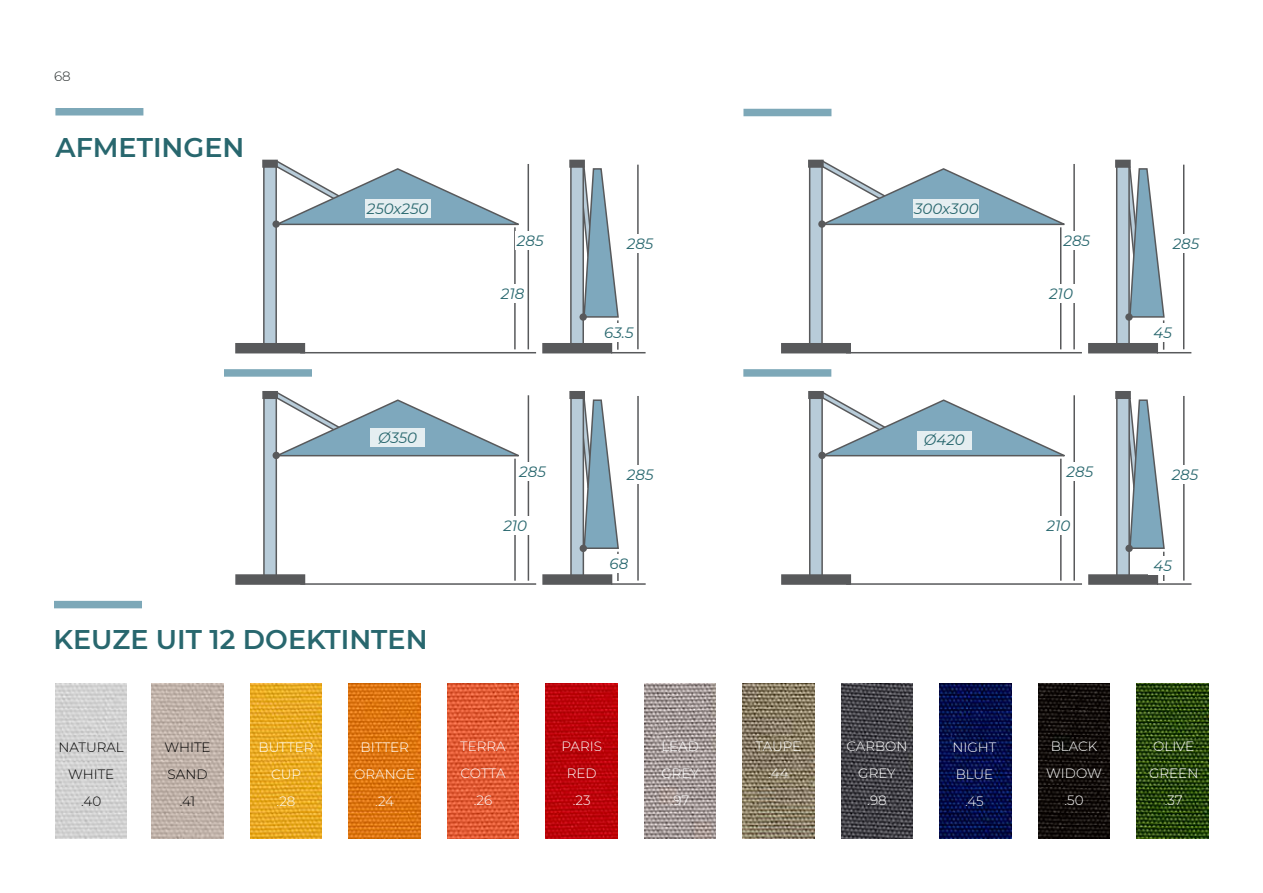
<style>
.page{position:relative;width:1263px;height:893px;background:#fff}
.page>*{position:absolute;margin:0;border:0;box-sizing:border-box;transform-origin:0 0}
.t1{font:600 27px "Montserrat";color:#28676e}
.t2{font:italic 15px "Montserrat";color:#28676e}
.t3{font:300 13.5px/27px "Montserrat";color:#fff;text-align:center}
.t4{font:300 13.5px/27px "Montserrat";color:#000;text-align:center}
.t5{font:300 13.5px "Montserrat";color:#262c2c}
</style>
<div class="page">
<div style="left:54px;top:601px;width:88px;height:7px;background:#7da8b8"></div>
<img style="left:55px;top:684px;width:72px;height:155px">
<img style="left:152px;top:684px;width:71px;height:155px">
<img style="left:250px;top:684px;width:72px;height:155px">
<img style="left:349px;top:684px;width:71px;height:155px">
<img style="left:447px;top:684px;width:72px;height:155px">
<img style="left:546px;top:684px;width:71px;height:155px">
<img style="left:644px;top:684px;width:72px;height:155px">
<img style="left:743px;top:684px;width:71px;height:155px">
<img style="left:841px;top:684px;width:72px;height:155px">
<img style="left:940px;top:684px;width:71px;height:155px">
<img style="left:1038px;top:684px;width:72px;height:155px">
<img style="left:1137px;top:684px;width:71px;height:155px">
<div style="left:55px;top:108px;width:88px;height:8px;background:#7da8b8"></div>
<div style="left:263px;top:397px;width:14px;height:180px;background:#b8ccd9;border:2px solid #58595b"></div>
<hr style="left:514px;top:459px;width:2px;height:122px;background:#58595b">
<hr style="left:528px;top:395px;width:1px;height:186px;background:#58595b">
<div style="left:235px;top:574px;width:70px;height:11px;background:#58595b;border:2px solid #58595b"></div>
<hr style="left:300px;top:583px;width:236px;height:2px;background:#58595b">
<hr style="left:617px;top:552px;width:2px;height:29px;background:#58595b">
<hr style="left:637px;top:396px;width:2px;height:185px;background:#58595b">
<hr style="left:611px;top:583px;width:35px;height:2px;background:#58595b">
<svg style="left:270px;top:392px;width:249px;height:66px"></svg>
<div style="left:273px;top:452px;width:7px;height:7px;border:2px solid #58595b;border-radius:50%"></div>
<div style="left:262px;top:391px;width:16px;height:8px;background:#58595b"></div>
<div style="left:570px;top:397px;width:14px;height:180px;background:#b8ccd9;border:2px solid #58595b"></div>
<div style="left:542px;top:574px;width:70px;height:11px;background:#58595b;border:2px solid #58595b"></div>
<svg style="left:578px;top:399px;width:41px;height:152px"></svg>
<div style="left:580px;top:545px;width:7px;height:7px;border:2px solid #58595b;border-radius:50%"></div>
<div style="left:569px;top:391px;width:16px;height:8px;background:#58595b"></div>
<div style="left:518px;top:463px;width:29px;height:18px;background:#fff"></div>
<div style="left:501px;top:516px;width:29px;height:18px;background:#fff"></div>
<div style="left:605px;top:555px;width:28px;height:18px;background:#fff"></div>
<div style="left:625px;top:465px;width:30px;height:19px;background:#fff"></div>
<div style="left:809px;top:397px;width:14px;height:180px;background:#b8ccd9;border:2px solid #58595b"></div>
<hr style="left:1060px;top:459px;width:1px;height:122px;background:#58595b">
<hr style="left:1073px;top:395px;width:2px;height:186px;background:#58595b">
<div style="left:781px;top:574px;width:70px;height:11px;background:#58595b;border:2px solid #58595b"></div>
<hr style="left:846px;top:583px;width:236px;height:2px;background:#58595b">
<hr style="left:1183px;top:396px;width:1px;height:185px;background:#58595b">
<hr style="left:1157px;top:583px;width:34px;height:2px;background:#58595b">
<svg style="left:816px;top:392px;width:249px;height:66px"></svg>
<div style="left:818px;top:452px;width:8px;height:7px;border:2px solid #58595b;border-radius:50%"></div>
<div style="left:808px;top:391px;width:16px;height:8px;background:#58595b;border:2px solid #58595b"></div>
<div style="left:1116px;top:397px;width:14px;height:180px;background:#b8ccd9;border:2px solid #58595b"></div>
<div style="left:1088px;top:574px;width:70px;height:11px;background:#58595b;border:2px solid #58595b"></div>
<svg style="left:1124px;top:399px;width:41px;height:182px"></svg>
<div style="left:1125px;top:545px;width:8px;height:7px;border:2px solid #58595b;border-radius:50%"></div>
<div style="left:1115px;top:391px;width:16px;height:8px;background:#58595b;border:2px solid #58595b"></div>
<div style="left:1065px;top:463px;width:29px;height:18px;background:#fff"></div>
<div style="left:1044px;top:516px;width:29px;height:18px;background:#fff"></div>
<div style="left:1148px;top:556px;width:29px;height:18px;background:#fff"></div>
<div style="left:1163px;top:465px;width:44px;height:19px;background:#fff"></div>
<div style="left:263px;top:166px;width:14px;height:179px;background:#b8ccd9;border:2px solid #58595b"></div>
<hr style="left:514px;top:227px;width:2px;height:122px;background:#58595b">
<hr style="left:527px;top:164px;width:2px;height:185px;background:#58595b">
<div style="left:235px;top:343px;width:70px;height:10px;background:#58595b"></div>
<hr style="left:300px;top:352px;width:236px;height:1px;background:#58595b">
<hr style="left:617px;top:320px;width:2px;height:30px;background:#58595b">
<hr style="left:637px;top:165px;width:2px;height:184px;background:#58595b">
<hr style="left:611px;top:352px;width:35px;height:1px;background:#58595b">
<svg style="left:270px;top:159px;width:249px;height:68px"></svg>
<div style="left:272px;top:220px;width:8px;height:8px;border:2px solid #58595b;border-radius:50%"></div>
<svg style="left:262px;top:160px;width:16px;height:8px"></svg>
<div style="left:570px;top:166px;width:14px;height:179px;background:#b8ccd9;border:2px solid #58595b"></div>
<div style="left:542px;top:343px;width:70px;height:10px;background:#58595b"></div>
<svg style="left:578px;top:159px;width:41px;height:161px"></svg>
<div style="left:579px;top:313px;width:8px;height:8px;border:2px solid #58595b;border-radius:50%"></div>
<div style="left:569px;top:160px;width:16px;height:8px;background:#58595b;border:2px solid #58595b"></div>
<div style="left:515px;top:231px;width:31px;height:19px;background:#fff"></div>
<div style="left:498px;top:285px;width:29px;height:18px;background:#fff"></div>
<div style="left:602px;top:323px;width:34px;height:19px;background:#fff"></div>
<div style="left:622px;top:234px;width:36px;height:18px;background:#fff"></div>
<div style="left:809px;top:166px;width:14px;height:179px;background:#b8ccd9;border:2px solid #58595b"></div>
<hr style="left:1060px;top:227px;width:1px;height:122px;background:#58595b">
<hr style="left:1073px;top:164px;width:2px;height:185px;background:#58595b">
<div style="left:781px;top:343px;width:70px;height:10px;background:#58595b"></div>
<hr style="left:846px;top:352px;width:236px;height:1px;background:#58595b">
<hr style="left:1163px;top:320px;width:1px;height:30px;background:#58595b">
<hr style="left:1183px;top:165px;width:1px;height:184px;background:#58595b">
<hr style="left:1157px;top:352px;width:34px;height:1px;background:#58595b">
<svg style="left:816px;top:159px;width:249px;height:67px"></svg>
<div style="left:818px;top:220px;width:8px;height:8px;border:2px solid #58595b;border-radius:50%"></div>
<div style="left:808px;top:160px;width:16px;height:8px;background:#58595b;border:2px solid #58595b"></div>
<div style="left:1116px;top:166px;width:14px;height:179px;background:#b8ccd9;border:2px solid #58595b"></div>
<div style="left:1088px;top:343px;width:70px;height:10px;background:#58595b"></div>
<svg style="left:1123px;top:159px;width:42px;height:159px"></svg>
<div style="left:1125px;top:313px;width:8px;height:8px;border:2px solid #58595b;border-radius:50%"></div>
<svg style="left:1115px;top:160px;width:16px;height:8px"></svg>
<div style="left:1062px;top:231px;width:29px;height:19px;background:#fff"></div>
<div style="left:1046px;top:285px;width:30px;height:18px;background:#fff"></div>
<div style="left:1148px;top:323px;width:29px;height:19px;background:#fff"></div>
<div style="left:1171px;top:234px;width:30px;height:18px;background:#fff"></div>
<div style="left:370px;top:429px;width:55px;height:18px;background:#e5eef1"></div>
<div style="left:917px;top:431px;width:54px;height:18px;background:#e5eef1"></div>
<div style="left:365px;top:200px;width:65px;height:18px;background:#e5eef1"></div>
<div style="left:913px;top:200px;width:66px;height:18px;background:#e5eef1"></div>
<div style="left:743px;top:109px;width:88px;height:7px;background:#7da8b8"></div>
<div style="left:743px;top:369px;width:88px;height:8px;background:#7da8b8"></div>
<div style="left:224px;top:369px;width:88px;height:8px;background:#7da8b8"></div>
<p class="t5" style="left:54px;top:67px;width:18px">68</p>
<h1 class="t1" style="left:55px;top:128px;width:190px">AFMETINGEN</h1>
<p class="t2" style="left:367px;top:198px;width:63px">250x250</p>
<p class="t2" style="left:914px;top:198px;width:66px">300x300</p>
<p class="t2" style="left:517px;top:230px;width:28px">285</p>
<p class="t2" style="left:501px;top:284px;width:25px">218</p>
<p class="t2" style="left:627px;top:233px;width:28px">285</p>
<p class="t2" style="left:1063px;top:230px;width:28px">285</p>
<p class="t2" style="left:604px;top:322px;width:31px">63.5</p>
<p class="t2" style="left:1049px;top:284px;width:25px">210</p>
<p class="t2" style="left:378px;top:428px;width:41px">Ø350</p>
<p class="t2" style="left:924px;top:430px;width:42px">Ø420</p>
<p class="t2" style="left:519px;top:462px;width:28px">285</p>
<p class="t2" style="left:503px;top:515px;width:25px">210</p>
<p class="t2" style="left:627px;top:464px;width:28px">285</p>
<p class="t2" style="left:1066px;top:462px;width:28px">285</p>
<p class="t2" style="left:609px;top:553px;width:20px">68</p>
<p class="t2" style="left:1047px;top:515px;width:25px">210</p>
<h1 class="t1" style="left:53px;top:620px;width:376px">KEUZE UIT 12 DOEKTINTEN</h1>
<p class="t2" style="left:1173px;top:233px;width:28px">285</p>
<p class="t2" style="left:1153px;top:322px;width:20px">45</p>
<p class="t2" style="left:1172px;top:464px;width:28px">285</p>
<p class="t2" style="left:1153px;top:555px;width:20px">45</p>
<p class="t4" style="left:59px;top:733px;width:67px">NATURAL<br>WHITE .40</p>
<p class="t4" style="left:164px;top:733px;width:48px">WHITE<br>SAND .41</p>
<p class="t3" style="left:259px;top:733px;width:56px">BUTTER<br>CUP<br>.28</p>
<p class="t3" style="left:354px;top:733px;width:63px">BITTER<br>ORANGE .24</p>
<p class="t3" style="left:460px;top:732px;width:47px">TERRA<br>COTTA .26</p>
<p class="t3" style="left:561px;top:732px;width:42px">PARIS<br>RED .23</p>
<p class="t3" style="left:661px;top:732px;width:39px">LEAD<br>GREY .97</p>
<p class="t3" style="left:756px;top:732px;width:47px">TAUPE .44</p>
<p class="t3" style="left:846px;top:732px;width:63px">CARBON<br>GREY<br>.98</p>
<p class="t3" style="left:952px;top:733px;width:45px">NIGHT<br>BLUE .45</p>
<p class="t3" style="left:1046px;top:732px;width:57px">BLACK<br>WIDOW .50</p>
<p class="t3" style="left:1149px;top:732px;width:51px">OLIVE<br>GREEN .37</p>
</div>
